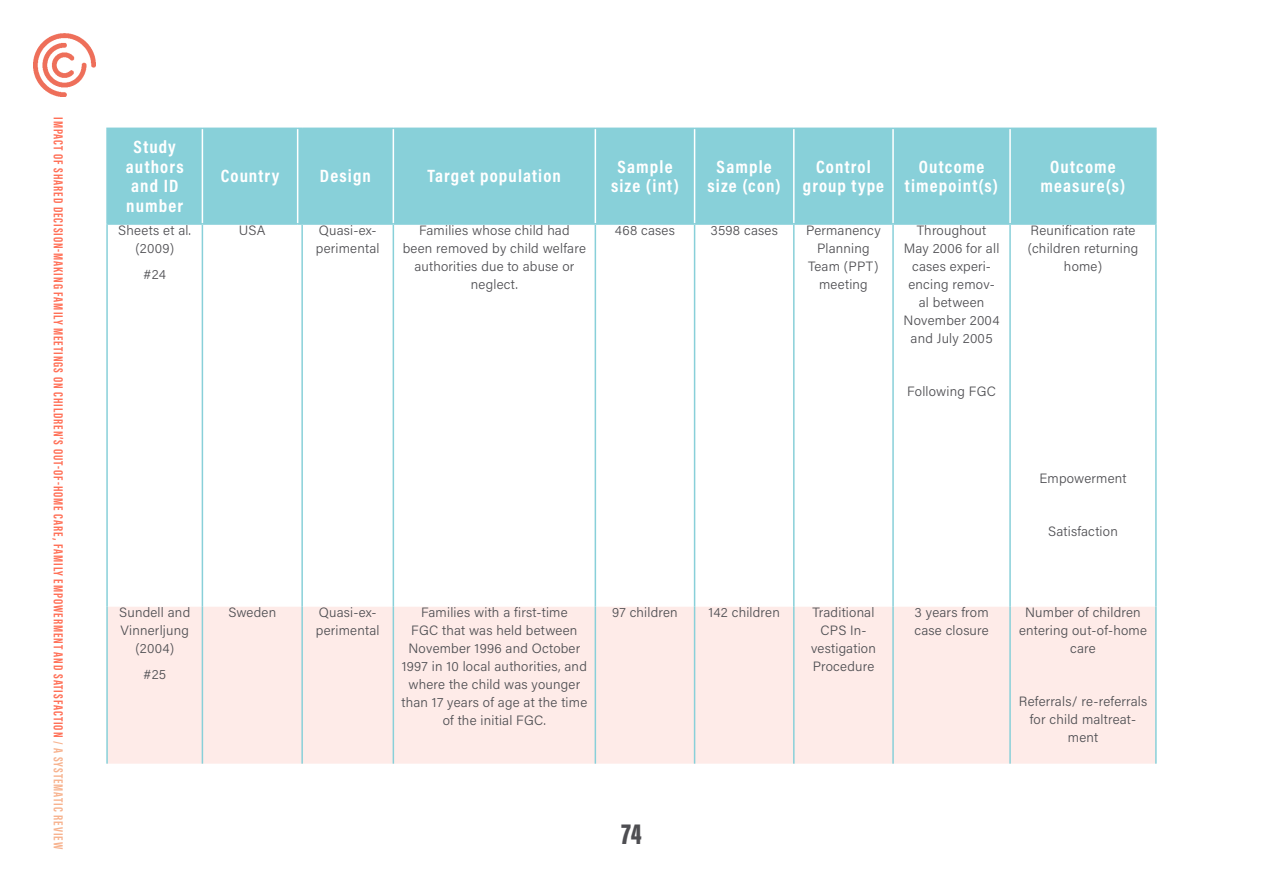
<style>
.page{position:relative;width:1263px;height:893px;background:#fff}
.page>*{position:absolute;margin:0;border:0;box-sizing:border-box;transform-origin:0 0}
.t1{font:900 30px "Acumin Pro Extra Cond";color:#4e4e52}
.t2{font:700 18px/19.4px "Acumin Pro Cond";letter-spacing:.06em;color:#fff;text-align:center}
.t3{font:300 13.5px/18px "Acumin Pro";letter-spacing:.015em;color:#4e4e52;text-align:center}
.t4{font:700 13.5px "Acumin Pro Extra Cond";letter-spacing:.07em;color:#ff7057}
.s1{color:#f7b38f}
</style>
<div class="page">
<img style="left:33px;top:34px;width:62px;height:62px">
<div style="left:108px;top:129px;width:1047px;height:94px;background:#88d0d9"></div>
<div style="left:108px;top:607px;width:1047px;height:157px;background:#feebe8"></div>
<hr style="left:106px;top:225px;width:2px;height:382px;background:#88d0d9">
<hr style="left:202px;top:225px;width:1px;height:382px;background:#88d0d9">
<hr style="left:301px;top:225px;width:2px;height:382px;background:#88d0d9">
<hr style="left:393px;top:225px;width:1px;height:382px;background:#88d0d9">
<hr style="left:595px;top:225px;width:1px;height:382px;background:#88d0d9">
<hr style="left:694px;top:225px;width:1px;height:382px;background:#88d0d9">
<hr style="left:793px;top:225px;width:1px;height:382px;background:#88d0d9">
<hr style="left:892px;top:225px;width:2px;height:382px;background:#88d0d9">
<hr style="left:1009px;top:225px;width:2px;height:382px;background:#88d0d9">
<hr style="left:1155px;top:225px;width:2px;height:382px;background:#88d0d9">
<hr style="left:106px;top:607px;width:2px;height:157px;background:#88d0d9">
<hr style="left:202px;top:607px;width:1px;height:157px;background:#88d0d9">
<hr style="left:301px;top:607px;width:2px;height:157px;background:#88d0d9">
<hr style="left:393px;top:607px;width:1px;height:157px;background:#88d0d9">
<hr style="left:595px;top:607px;width:1px;height:157px;background:#88d0d9">
<hr style="left:694px;top:607px;width:1px;height:157px;background:#88d0d9">
<hr style="left:793px;top:607px;width:1px;height:157px;background:#88d0d9">
<hr style="left:892px;top:607px;width:2px;height:157px;background:#88d0d9">
<hr style="left:1009px;top:607px;width:2px;height:157px;background:#88d0d9">
<hr style="left:1155px;top:607px;width:2px;height:157px;background:#88d0d9">
<hr style="left:202px;top:129px;width:1px;height:94px;background:#fff">
<hr style="left:297px;top:129px;width:1px;height:94px;background:#fff">
<hr style="left:393px;top:129px;width:1px;height:94px;background:#fff">
<hr style="left:595px;top:129px;width:1px;height:94px;background:#fff">
<hr style="left:694px;top:129px;width:1px;height:94px;background:#fff">
<hr style="left:793px;top:129px;width:1px;height:94px;background:#fff">
<hr style="left:892px;top:129px;width:2px;height:94px;background:#fff">
<hr style="left:1009px;top:129px;width:2px;height:94px;background:#fff">
<hr style="left:106px;top:128px;width:96px;height:1px;background:#88d0d9">
<hr style="left:106px;top:129px;width:2px;height:94px;background:#88d0d9">
<hr style="left:202px;top:128px;width:96px;height:1px;background:#88d0d9">
<hr style="left:302px;top:128px;width:91px;height:1px;background:#88d0d9">
<hr style="left:393px;top:128px;width:202px;height:1px;background:#88d0d9">
<hr style="left:595px;top:128px;width:100px;height:1px;background:#88d0d9">
<hr style="left:695px;top:128px;width:99px;height:1px;background:#88d0d9">
<hr style="left:794px;top:128px;width:99px;height:1px;background:#88d0d9">
<hr style="left:893px;top:128px;width:117px;height:1px;background:#88d0d9">
<hr style="left:1010px;top:128px;width:147px;height:1px;background:#88d0d9">
<hr style="left:1155px;top:129px;width:2px;height:94px;background:#88d0d9">
<hr style="left:106px;top:223px;width:96px;height:2px;background:#88d0d9">
<hr style="left:202px;top:223px;width:96px;height:2px;background:#88d0d9">
<hr style="left:302px;top:223px;width:91px;height:2px;background:#88d0d9">
<hr style="left:393px;top:223px;width:202px;height:2px;background:#88d0d9">
<hr style="left:595px;top:223px;width:100px;height:2px;background:#88d0d9">
<hr style="left:695px;top:223px;width:99px;height:2px;background:#88d0d9">
<hr style="left:794px;top:223px;width:99px;height:2px;background:#88d0d9">
<hr style="left:893px;top:223px;width:117px;height:2px;background:#88d0d9">
<hr style="left:1010px;top:223px;width:147px;height:2px;background:#88d0d9">
<p class="t4" style="left:67px;top:117px;width:733px;rotate:90deg">IMPACT OF SHARED DECISION-MAKING FAMILY MEETINGS ON CHILDREN’S OUT-OF-HOME CARE, FAMILY EMPOWERMENT AND SATISFACTION <span class="s1">/ A SYSTEMATIC REVIEW</span></p>
<h2 class="t2" style="left:126px;top:137px;width:59px">Study authors and ID number</h2>
<p class="t3" style="left:118px;top:220px;width:74px">Sheets et al. (2009)</p>
<p class="t3" style="left:144px;top:265px;width:24px">#24</p>
<p class="t3" style="left:119px;top:602px;width:72px">Sundell and<br>Vinnerljung (2004)</p>
<p class="t3" style="left:143px;top:665px;width:24px">#25</p>
<h2 class="t2" style="left:221px;top:166px;width:60px">Country</h2>
<h2 class="t2" style="left:320px;top:166px;width:53px">Design</h2>
<h2 class="t2" style="left:428px;top:166px;width:135px">Target population</h2>
<h2 class="t2" style="left:611px;top:156px;width:69px">Sample size (int)</h2>
<h2 class="t2" style="left:707px;top:156px;width:75px">Sample size (con)</h2>
<h2 class="t2" style="left:803px;top:156px;width:83px">Control group type</h2>
<h2 class="t2" style="left:905px;top:156px;width:95px">Outcome timepoint(s)</h2>
<h2 class="t2" style="left:1040px;top:156px;width:86px">Outcome measure(s)</h2>
<p class="t3" style="left:239px;top:220px;width:28px">USA</p>
<p class="t3" style="left:316px;top:220px;width:65px;text-align:left">Quasi-ex&shy;perimental</p>
<p class="t3" style="left:403px;top:220px;width:185px">Families whose child had been removed by child welfare authorities due to abuse or neglect.</p>
<p class="t3" style="left:615px;top:220px;width:62px">468 cases</p>
<p class="t3" style="left:710px;top:220px;width:69px">3598 cases</p>
<p class="t3" style="left:806px;top:220px;width:76px">Permanency<br>Planning<br>Team (PPT) meeting</p>
<p class="t3" style="left:903px;top:220px;width:98px">Throughout<br>May 2006 for all cases experi&shy;encing remov&shy;al between<br>November 2004 and July 2005</p>
<p class="t3" style="left:907px;top:381px;width:90px">Following FGC</p>
<p class="t3" style="left:1028px;top:220px;width:112px">Reunification rate (children returning home)</p>
<p class="t3" style="left:1039px;top:468px;width:89px">Empowerment</p>
<p class="t3" style="left:1048px;top:521px;width:71px">Satisfaction</p>
<p class="t3" style="left:228px;top:602px;width:49px">Sweden</p>
<p class="t3" style="left:316px;top:602px;width:65px;text-align:left">Quasi-ex&shy;perimental</p>
<p class="t3" style="left:401px;top:602px;width:187px">Families with a first-time<br>FGC that was held between<br>November 1996 and October<br>1997 in 10 local authorities, and where the child was younger than 17 years of age at the time of the initial FGC.</p>
<p class="t3" style="left:612px;top:602px;width:67px">97 children</p>
<p class="t3" style="left:709px;top:602px;width:73px">142 children</p>
<p class="t3" style="left:811px;top:602px;width:66px">Traditional<br>CPS In&shy;vestigation<br>Procedure</p>
<p class="t3" style="left:914px;top:602px;width:76px;text-align:left">3 years from case closure</p>
<p class="t3" style="left:1019px;top:602px;width:129px">Number of children entering out-of-home care</p>
<p class="t3" style="left:1019px;top:691px;width:130px">Referrals/ re-referrals for child maltreat&shy;ment</p>
<h1 class="t1" style="left:621px;top:815px;width:22px">74</h1>
</div>
